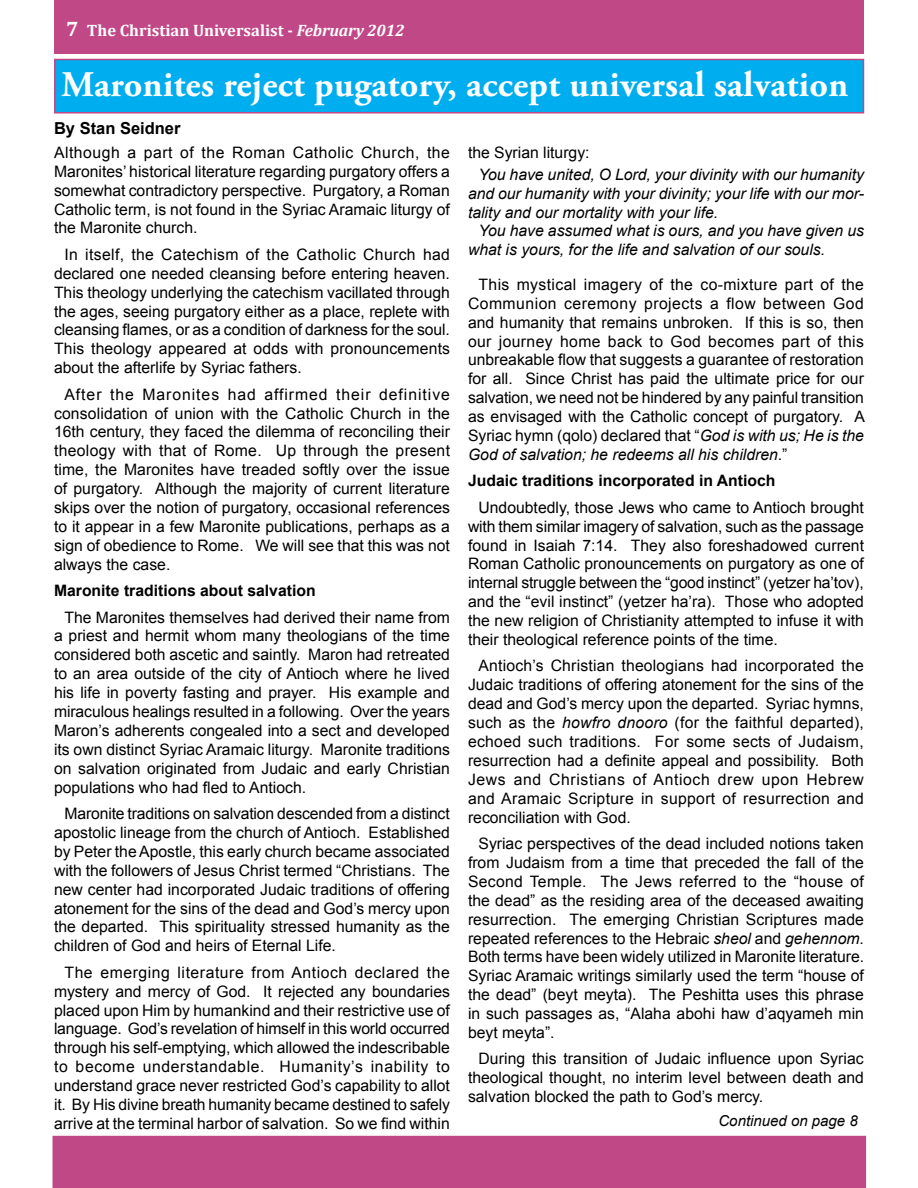
<style>
.page{position:relative;width:918px;height:1188px;background:#fff}
.page>*{position:absolute;margin:0;border:0;box-sizing:border-box;transform-origin:0 0}
.t1{font:700 36px "Adobe Garamond Pro";letter-spacing:.01em;color:#fff}
.t2{font:700 16.5px "Cambria";color:#fff}
.t3{font:700 16.5px "Arial";color:#000}
.t4{font:15.75px/18.9px "Arial";color:#000;text-align:justify}
.t5{font:italic 15.75px/18.9px "Arial";color:#000;text-align:justify}
.t6{font:700 15.75px "Arial";color:#000}
.t7{font:italic 15px "Arial";color:#000}
.s1{font-size:21px}
.s2{font-style:italic}
</style>
<div class="page">
<div style="left:55px;top:1px;width:808px;height:52px;background:#c14887"></div>
<div style="left:54px;top:0;width:810px;height:54px;border:2px solid #c14887"></div>
<div style="left:52px;top:1136px;width:814px;height:52px;background:#c14887"></div>
<div style="left:54px;top:59px;width:810px;height:54px;background:#00aeef;border:2px solid #c14887"></div>
<p class="t2" style="left:66px;top:19px;width:340px"><span class="s1">7</span> The Christian Universalist - <span class="s2">February 2012</span></p>
<h1 class="t1" style="left:62px;top:63px;width:788px">Maronites reject pugatory, accept universal salvation</h1>
<p class="t3" style="left:54px;top:117px;width:128px">By Stan Seidner</p>
<p class="t4" style="left:468px;top:143px;width:123px">the Syrian liturgy:</p>
<p class="t4" style="left:54px;top:143px;width:398px">Although a part of the Roman Catholic Church, the Maronites’ historical literature regarding purgatory offers a somewhat contradictory perspective. Purgatory, a Roman Catholic term, is not found in the Syriac Aramaic liturgy of the Maronite church.</p>
<p class="t4" style="left:54px;top:245px;width:398px;text-indent:11px">In itself, the Catechism of the Catholic Church had declared one needed cleansing before entering heaven.<br>This theology underlying the catechism vacillated through the ages, seeing purgatory either as a place, replete with cleansing flames, or as a condition of darkness for the soul.<br>This theology appeared at odds with pronouncements about the afterlife by Syriac fathers.</p>
<p class="t4" style="left:54px;top:385px;width:398px;text-indent:11px">After the Maronites had affirmed their definitive consolidation of union with the Catholic Church in the 16th century, they faced the dilemma of reconciling their theology with that of Rome. Up through the present time, the Maronites have treaded softly over the issue of purgatory. Although the majority of current literature skips over the notion of purgatory, occasional references to it appear in a few Maronite publications, perhaps as a sign of obedience to Rome. We will see that this was not always the case.</p>
<p class="t6" style="left:54px;top:580px;width:263px">Maronite traditions about salvation</p>
<p class="t4" style="left:54px;top:608px;width:398px;text-indent:11px">The Maronites themselves had derived their name from a priest and hermit whom many theologians of the time considered both ascetic and saintly. Maron had retreated to an area outside of the city of Antioch where he lived his life in poverty fasting and prayer. His example and miraculous healings resulted in a following. Over the years Maron’s adherents congealed into a sect and developed its own distinct Syriac Aramaic liturgy. Maronite traditions on salvation originated from Judaic and early Christian populations who had fled to Antioch.</p>
<p class="t4" style="left:54px;top:804px;width:398px;text-indent:11px">Maronite traditions on salvation descended from a distinct apostolic lineage from the church of Antioch. Established by Peter the Apostle, this early church became associated with the followers of Jesus Christ termed “Christians. The new center had incorporated Judaic traditions of offering atonement for the sins of the dead and God’s mercy upon the departed. This spirituality stressed humanity as the children of God and heirs of Eternal Life.</p>
<p class="t4" style="left:54px;top:963px;width:398px;text-indent:11px">The emerging literature from Antioch declared the mystery and mercy of God. It rejected any boundaries placed upon Him by humankind and their restrictive use of language. God’s revelation of himself in this world occurred through his self-emptying, which allowed the indescribable to become understandable. Humanity’s inability to understand grace never restricted God’s capability to allot it. By His divine breath humanity became destined to safely arrive at the terminal harbor of salvation. So we find within</p>
<p class="t5" style="left:468px;top:165px;width:398px;text-indent:11px">You have united, O Lord, your divinity with our humanity and our humanity with your divinity; your life with our mor&shy;tality and our mortality with your life.</p>
<p class="t5" style="left:468px;top:222px;width:398px;text-indent:11px">You have assumed what is ours, and you have given us what is yours, for the life and salvation of our souls.</p>
<p class="t4" style="left:468px;top:275px;width:398px;text-indent:11px">This mystical imagery of the co-mixture part of the Communion ceremony projects a flow between God and humanity that remains unbroken. If this is so, then our journey home back to God becomes part of this unbreakable flow that suggests a guarantee of restoration for all. Since Christ has paid the ultimate price for our salvation, we need not be hindered by any painful transition as envisaged with the Catholic concept of purgatory. A Syriac hymn (qolo) declared that “<span class="s2">God is with us; He is the God of salvation; he redeems all his children</span>.”</p>
<p class="t6" style="left:468px;top:470px;width:309px">Judaic traditions incorporated in Antioch</p>
<p class="t4" style="left:468px;top:498px;width:398px;text-indent:11px">Undoubtedly, those Jews who came to Antioch brought with them similar imagery of salvation, such as the passage found in Isaiah 7:14. They also foreshadowed current Roman Catholic pronouncements on purgatory as one of internal struggle between the “good instinct” (yetzer ha’tov), and the “evil instinct” (yetzer ha’ra). Those who adopted the new religion of Christianity attempted to infuse it with their theological reference points of the time.</p>
<p class="t4" style="left:468px;top:657px;width:398px;text-indent:11px">Antioch’s Christian theologians had incorporated the Judaic traditions of offering atonement for the sins of the dead and God’s mercy upon the departed. Syriac hymns, such as the <span class="s2">howfro dnooro</span> (for the faithful departed), echoed such traditions. For some sects of Judaism, resurrection had a definite appeal and possibility. Both Jews and Christians of Antioch drew upon Hebrew and Aramaic Scripture in support of resurrection and reconciliation with God.</p>
<p class="t4" style="left:468px;top:834px;width:398px;text-indent:11px">Syriac perspectives of the dead included notions taken from Judaism from a time that preceded the fall of the Second Temple. The Jews referred to the “house of the dead” as the residing area of the deceased awaiting resurrection. The emerging Christian Scriptures made repeated references to the Hebraic <span class="s2">sheol</span> and <span class="s2">gehennom</span>.<br>Both terms have been widely utilized in Maronite literature.<br>Syriac Aramaic writings similarly used the term “house of the dead” (beyt meyta). The Peshitta uses this phrase in such passages as, “Alaha abohi haw d’aqyameh min beyt meyta”.</p>
<p class="t4" style="left:468px;top:1050px;width:397px;text-indent:11px">During this transition of Judaic influence upon Syriac theological thought, no interim level between death and salvation blocked the path to God’s mercy.</p>
<p class="t7" style="left:718px;top:1111px;width:141px">Continued on page 8</p>
</div>
